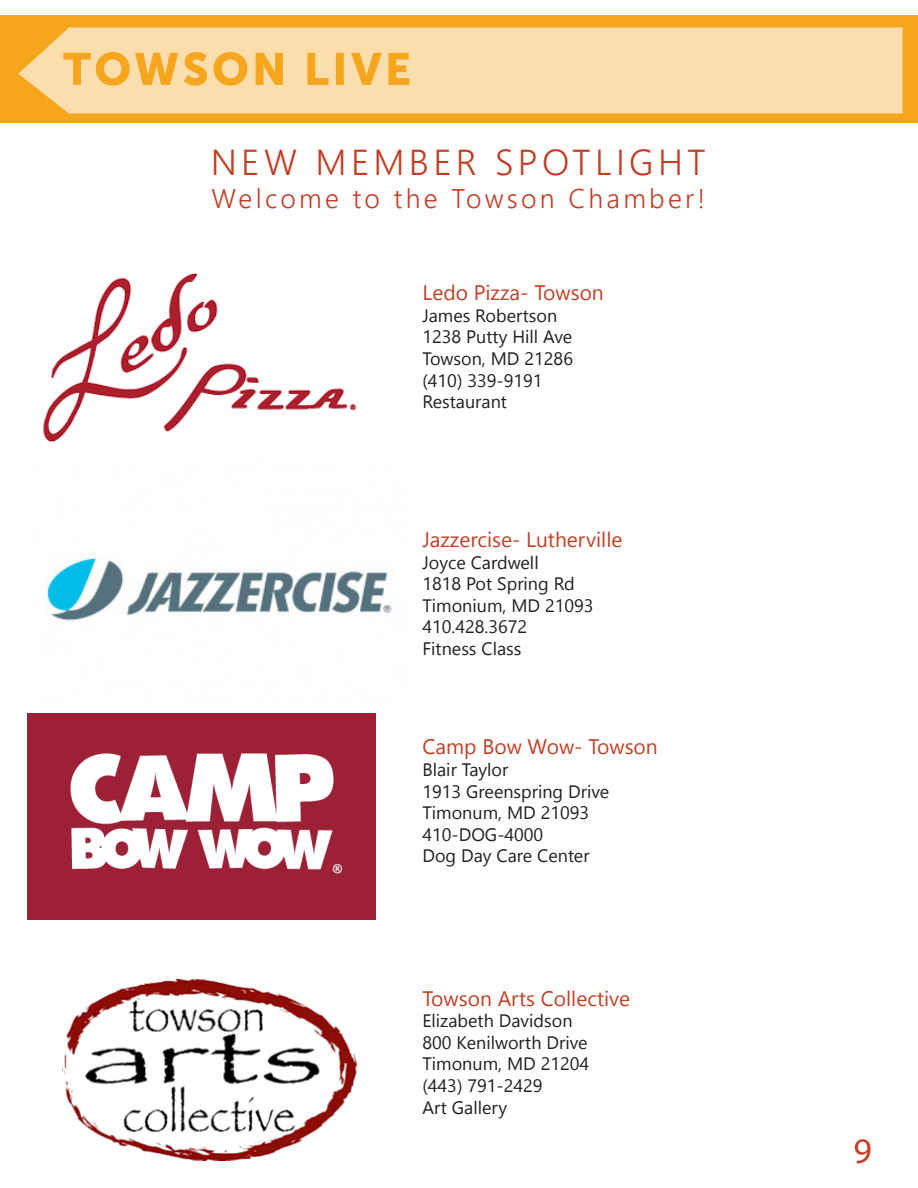
<style>
.page{position:relative;width:918px;height:1188px;background:#fff}
.page>*{position:absolute;margin:0;border:0;box-sizing:border-box;transform-origin:0 0}
.t1{font:300 36px "Leelawadee UI";letter-spacing:.12em;color:#c23e26}
.t2{font:36px "Myriad Pro";color:#c43f27}
.t3{font:300 27px "Leelawadee UI";letter-spacing:.12em;color:#c23e26}
.t4{font:21px "Leelawadee UI";color:#c24026}
.t5{font:18px "Leelawadee UI";color:#231f20}
</style>
<div class="page">
<img style="left:0;top:15px;width:918px;height:108px">
<img style="left:43px;top:273px;width:314px;height:170px">
<img style="left:47px;top:558px;width:345px;height:63px">
<img style="left:28px;top:713px;width:347px;height:207px">
<img style="left:62px;top:980px;width:295px;height:181px">
<p class="t1" style="left:211px;top:138px;width:497px">NEW MEMBER SPOTLIGHT</p>
<p class="t3" style="left:211px;top:179px;width:495px">Welcome to the Towson Chamber!</p>
<p class="t4" style="left:422px;top:278px;width:183px">Ledo Pizza- Towson</p>
<p class="t5" style="left:422px;top:303px;width:136px">James Robertson</p>
<p class="t5" style="left:422px;top:324px;width:151px">1238 Putty Hill Ave</p>
<p class="t5" style="left:422px;top:346px;width:152px">Towson, MD 21286</p>
<p class="t5" style="left:422px;top:368px;width:122px">(410) 339-9191</p>
<p class="t5" style="left:422px;top:389px;width:86px">Restaurant</p>
<p class="t4" style="left:422px;top:525px;width:201px">Jazzercise- Lutherville</p>
<p class="t5" style="left:422px;top:550px;width:118px">Joyce Cardwell</p>
<p class="t5" style="left:422px;top:571px;width:154px">1818 Pot Spring Rd</p>
<p class="t5" style="left:422px;top:593px;width:173px">Timonium, MD 21093</p>
<p class="t5" style="left:422px;top:615px;width:106px">410.428.3672</p>
<p class="t5" style="left:422px;top:636px;width:100px">Fitness Class</p>
<p class="t4" style="left:422px;top:732px;width:237px">Camp Bow Wow- Towson</p>
<p class="t5" style="left:422px;top:757px;width:87px">Blair Taylor</p>
<p class="t5" style="left:422px;top:779px;width:188px">1913 Greenspring Drive</p>
<p class="t5" style="left:422px;top:800px;width:168px">Timonum, MD 21093</p>
<p class="t5" style="left:422px;top:822px;width:122px">410-DOG-4000</p>
<p class="t5" style="left:422px;top:844px;width:169px">Dog Day Care Center</p>
<p class="t4" style="left:422px;top:983px;width:209px">Towson Arts Collective</p>
<p class="t5" style="left:422px;top:1008px;width:152px">Elizabeth Davidson</p>
<p class="t5" style="left:422px;top:1030px;width:167px">800 Kenilworth Drive</p>
<p class="t5" style="left:422px;top:1051px;width:168px">Timonum, MD 21204</p>
<p class="t5" style="left:422px;top:1073px;width:122px">(443) 791-2429</p>
<p class="t5" style="left:422px;top:1095px;width:86px">Art Gallery</p>
<h1 class="t2" style="left:854px;top:1128px;width:20px">9</h1>
</div>
